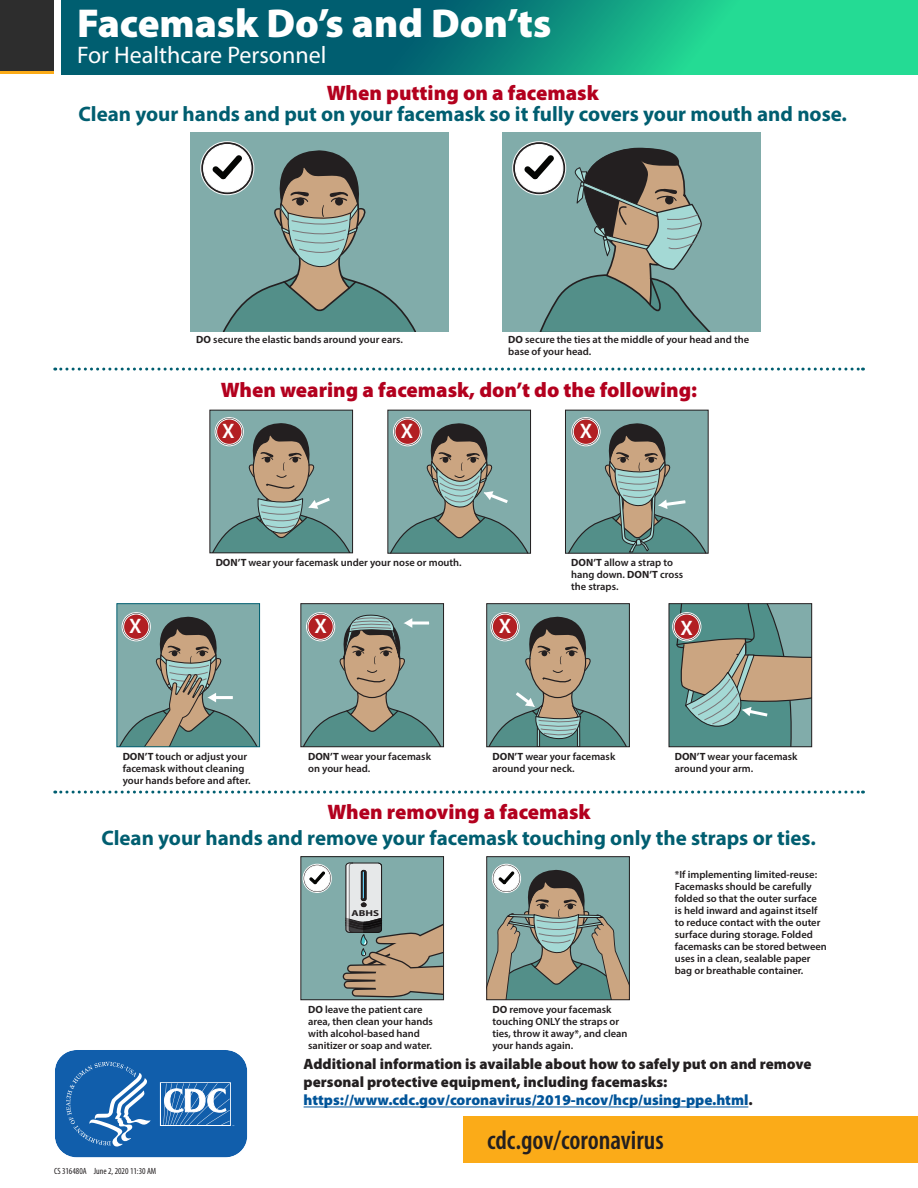
<style>
.page{position:relative;width:918px;height:1188px;background:#fff}
.page>*{position:absolute;margin:0;border:0;box-sizing:border-box;transform-origin:0 0}
.t1{font:900 40.5px "Myriad Pro";color:#fff}
.link{font:600 condensed 27px "Myriad Pro";color:#231f20}
.t2{font:24px "Myriad Pro";color:#fff}
.t3{font:700 21px "Myriad Pro";color:#005e70}
.t4{font:900 21px "Myriad Pro";color:#b3001e}
.t5{font:600 21px "Myriad Pro";color:#fff}
.t6{font:900 15px/18px "Myriad Pro";color:#231f20}
.t7{font:600 10.5px/12px "Myriad Pro";color:#231f20}
.t8{font:condensed 9px "Myriad Pro";color:#231f20}
.t9{font:700 8.55px "Myriad Pro";color:#231f20;scale:1.29 1}
.s1{font-weight:700}
.s2{color:#005499}
</style>
<div class="page">
<svg style="left:62px;top:0;width:856px;height:74px;background:#0e907e"></svg>
<svg style="left:0;top:70px;width:54px;height:4px"></svg>
<div style="left:0;top:0;width:54px;height:70px;background:#2d2d2d"></div>
<div style="left:463px;top:1116px;width:455px;height:47px;background:#fbab18"></div>
<svg style="left:55px;top:1050px;width:193px;height:108px;background:#3174b6"></svg>
<div style="left:190px;top:132px;width:259px;height:200px;background:#81acaa"></div>
<svg style="left:201px;top:142px;width:215px;height:190px"></svg>
<div style="left:487px;top:857px;width:142px;height:142px;background:#81acaa"></div>
<div style="left:487px;top:856px;width:143px;height:144px;border:1px solid #231f20"></div>
<svg style="left:487px;top:864px;width:142px;height:135px"></svg>
<div style="left:301px;top:857px;width:143px;height:143px;background:#81acaa"></div>
<svg style="left:343px;top:862px;width:99px;height:136px"></svg>
<div style="left:301px;top:856px;width:143px;height:144px;border:1px solid #231f20"></div>
<svg style="left:303px;top:864px;width:28px;height:29px"></svg>
<div style="left:210px;top:410px;width:143px;height:143px;background:#81acaa"></div>
<div style="left:210px;top:410px;width:143px;height:143px;border:1px solid #231f20"></div>
<svg style="left:211px;top:418px;width:140px;height:135px"></svg>
<div style="left:388px;top:410px;width:143px;height:143px;background:#81acaa"></div>
<div style="left:388px;top:410px;width:143px;height:143px;border:1px solid #231f20"></div>
<svg style="left:389px;top:418px;width:140px;height:135px"></svg>
<div style="left:565px;top:410px;width:143px;height:143px;background:#81acaa"></div>
<div style="left:565px;top:410px;width:143px;height:143px;border:1px solid #231f20"></div>
<svg style="left:567px;top:418px;width:140px;height:135px"></svg>
<div style="left:117px;top:604px;width:143px;height:143px;background:#81acaa"></div>
<div style="left:117px;top:603px;width:143px;height:144px;border:1px solid #005e70"></div>
<div style="left:301px;top:604px;width:143px;height:143px;background:#81acaa"></div>
<div style="left:301px;top:603px;width:143px;height:144px;border:1px solid #231f20"></div>
<div style="left:487px;top:604px;width:142px;height:143px;background:#81acaa"></div>
<div style="left:487px;top:603px;width:143px;height:144px;border:1px solid #231f20"></div>
<svg style="left:302px;top:613px;width:140px;height:134px"></svg>
<svg style="left:118px;top:613px;width:141px;height:134px"></svg>
<svg style="left:487px;top:613px;width:141px;height:134px"></svg>
<svg style="left:669px;top:604px;width:143px;height:143px;background:#7f978b"></svg>
<div style="left:502px;top:132px;width:258px;height:200px;background:#81acaa"></div>
<svg style="left:513px;top:142px;width:198px;height:190px"></svg>
<svg style="left:55px;top:791px;width:808px;height:3px"></svg>
<svg style="left:55px;top:368px;width:808px;height:3px"></svg>
<hr style="left:304px;top:1107px;width:444px;height:1px;background:#005499">
<p class="t1" style="left:77px;top:0;width:476px">Facemask Do’s and Don’ts</p>
<p class="t2" style="left:77px;top:41px;width:251px">For Healthcare Personnel</p>
<h3 class="t4" style="left:327px;top:81px;width:274px">When putting on a facemask</h3>
<h3 class="t3" style="left:78px;top:101px;width:770px">Clean your hands and put on your facemask so it fully covers your mouth and nose.</h3>
<p class="t7" style="left:508px;top:334px;width:242px"><span class="s1">DO</span> secure the ties at the middle of your head and the base of your head.</p>
<h3 class="t4" style="left:221px;top:378px;width:478px">When wearing a facemask, don’t do the following:</h3>
<p class="t7" style="left:196px;top:334px;width:208px"><span class="s1">DO</span> secure the elastic bands around your ears.</p>
<p class="t5" style="left:222px;top:418px;width:14px">X</p>
<p class="t5" style="left:401px;top:418px;width:14px">X</p>
<p class="t7" style="left:216px;top:556px;width:248px"><span class="s1">DON’T</span> wear your facemask under your nose or mouth.</p>
<p class="t5" style="left:580px;top:418px;width:14px">X</p>
<p class="t7" style="left:571px;top:556px;width:113px"><span class="s1">DON’T</span> allow a strap to hang down. <span class="s1">DON’T</span> cross the straps.</p>
<p class="t5" style="left:129px;top:613px;width:14px">X</p>
<p class="t5" style="left:314px;top:613px;width:14px">X</p>
<p class="t5" style="left:499px;top:613px;width:14px">X</p>
<p class="t5" style="left:681px;top:614px;width:14px">X</p>
<p class="t7" style="left:123px;top:750px;width:129px"><span class="s1">DON’T</span> touch or adjust your facemask without cleaning your hands before and after.</p>
<p class="t7" style="left:308px;top:750px;width:124px"><span class="s1">DON’T</span> wear your facemask on your head.</p>
<p class="t7" style="left:493px;top:750px;width:124px"><span class="s1">DON’T</span> wear your facemask around your neck.</p>
<p class="t7" style="left:675px;top:750px;width:124px"><span class="s1">DON’T</span> wear your facemask around your arm.</p>
<h3 class="t4" style="left:327px;top:800px;width:265px">When removing a facemask</h3>
<h3 class="t3" style="left:101px;top:824px;width:716px">Clean your hands and remove your facemask touching only the straps or ties.</h3>
<p class="t9" style="left:352px;top:908px;width:23px">ABHS</p>
<p class="t7" style="left:308px;top:1003px;width:126px"><span class="s1">DO</span> leave the patient care area, then clean your hands with alcohol-based hand sanitizer or soap and water.</p>
<p class="t7" style="left:493px;top:1003px;width:136px"><span class="s1">DO</span> remove your facemask touching ONLY the straps or ties, throw it away*, and clean your hands again.</p>
<p class="t7" style="left:675px;top:868px;width:154px">*If implementing limited-reuse:<br>Facemasks should be carefully folded so that the outer surface<br>is held inward and against itself to reduce contact with the outer surface during storage. Folded facemasks can be stored between uses in a clean, sealable paper bag or breathable container.</p>
<p class="t6" style="left:304px;top:1056px;width:510px">Additional information is available about how to safely put on and remove personal protective equipment, including facemasks: <span class="s2">https://www.cdc.gov/coronavirus/2019-ncov/hcp/using-ppe.html</span>.</p>
<p class="t8" style="left:54px;top:1166px;width:104px">CS 316480A June 2, 2020 11:30 AM</p>
<p class="link" style="left:487px;top:1125px;width:178px">cdc.gov/coronavirus</p>
</div>
